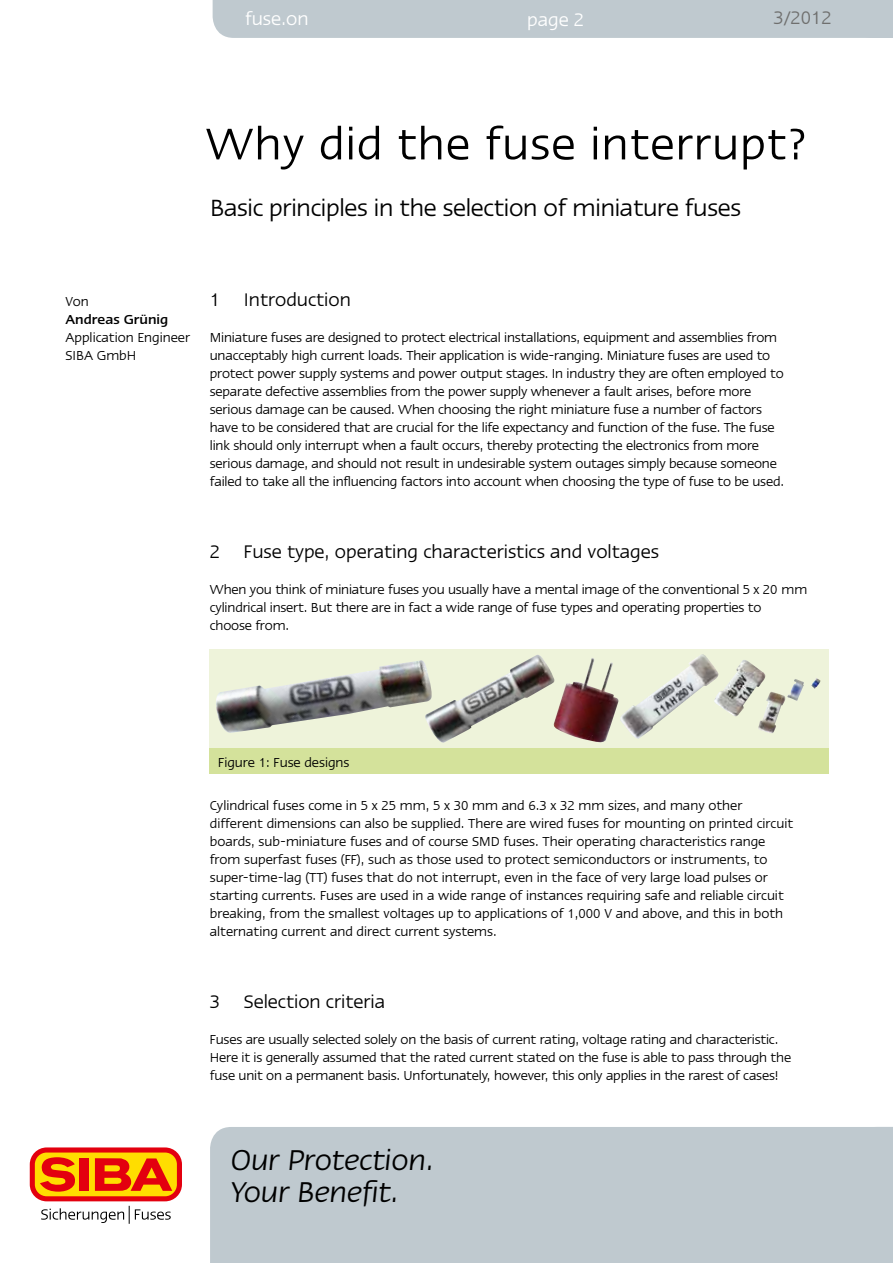
<style>
.page{position:relative;width:893px;height:1263px;background:#fff}
.page>*{position:absolute;margin:0;border:0;box-sizing:border-box;transform-origin:0 0}
.t1{font:51px "Linotype Ergo";letter-spacing:.02em;color:#000}
.t2{font:italic 33px/31.5px "Linotype Ergo";color:#000}
.t3{font:27px "Linotype Ergo";letter-spacing:-.01em;color:#000}
.t4{font:21px "Linotype Ergo";color:#000}
.t5{font:21px "Linotype Ergo";color:#fff}
.t6{font:21px "Linotype Ergo";color:#6f6f6e}
.t7{font:15px/18px "Linotype Ergo";letter-spacing:-.01em;color:#000}
.t8{font:500 15px "Linotype Ergo";color:#000}
</style>
<div class="page">
<div style="left:210px;top:1127px;width:646px;height:136px;background:#bfc9cf"></div>
<div style="left:856px;top:1127px;width:37px;height:136px;background:#bfc9cf"></div>
<div style="left:213px;top:0;width:680px;height:38px;background:#bfc9cf"></div>
<svg style="left:30px;top:1147px;width:152px;height:77px"></svg>
<div style="left:210px;top:649px;width:619px;height:109px;background:#eef3da"></div>
<div style="left:210px;top:748px;width:619px;height:26px;background:#d4e29b"></div>
<svg style="left:811px;top:678px;width:10px;height:11px"></svg>
<img style="left:787px;top:679px;width:17px;height:22px">
<img style="left:758px;top:692px;width:28px;height:41px">
<img style="left:721px;top:660px;width:47px;height:58px">
<img style="left:620px;top:654px;width:101px;height:85px">
<img style="left:556px;top:658px;width:63px;height:85px">
<img style="left:433px;top:655px;width:123px;height:88px">
<img style="left:216px;top:660px;width:217px;height:73px">
<h3 class="t5" style="left:245px;top:7px;width:65px">fuse.on</h3>
<h3 class="t5" style="left:527px;top:8px;width:58px">page 2</h3>
<h3 class="t6" style="left:773px;top:7px;width:60px">3/2012</h3>
<h1 class="t1" style="left:206px;top:116px;width:603px">Why did the fuse interrupt?</h1>
<h3 class="t3" style="left:210px;top:194px;width:532px">Basic principles in the selection of miniature fuses</h3>
<p class="t7" style="left:65px;top:292px;width:25px">Von</p>
<p class="t8" style="left:65px;top:311px;width:104px">Andreas Grünig</p>
<p class="t7" style="left:65px;top:328px;width:126px">Application Engineer<br>SIBA GmbH</p>
<h3 class="t4" style="left:210px;top:288px;width:143px">1 Introduction</h3>
<p class="t7" style="left:210px;top:328px;width:576px">Miniature fuses are designed to protect electrical installations, equipment and assemblies from unacceptably high current loads. Their application is wide-ranging. Miniature fuses are used to protect power supply systems and power output stages. In industry they are often employed to separate defective assemblies from the power supply whenever a fault arises, before more serious damage can be caused. When choosing the right miniature fuse a number of factors have to be considered that are crucial for the life expectancy and function of the fuse. The fuse link should only interrupt when a fault occurs, thereby protecting the electronics from more serious damage, and should not result in undesirable system outages simply because someone failed to take all the influencing factors into account when choosing the type of fuse to be used.</p>
<h3 class="t4" style="left:210px;top:540px;width:451px">2 Fuse type, operating characteristics and voltages</h3>
<p class="t7" style="left:210px;top:580px;width:599px">When you think of miniature fuses you usually have a mental image of the conventional 5 x 20 mm cylindrical insert. But there are in fact a wide range of fuse types and operating properties to choose from.</p>
<p class="t7" style="left:218px;top:753px;width:133px">Figure 1: Fuse designs</p>
<p class="t7" style="left:210px;top:796px;width:585px">Cylindrical fuses come in 5 x 25 mm, 5 x 30 mm and 6.3 x 32 mm sizes, and many other different dimensions can also be supplied. There are wired fuses for mounting on printed circuit boards, sub-miniature fuses and of course SMD fuses. Their operating characteristics range from superfast fuses (FF), such as those used to protect semiconductors or instruments, to super-time-lag (TT) fuses that do not interrupt, even in the face of very large load pulses or starting currents. Fuses are used in a wide range of instances requiring safe and reliable circuit breaking, from the smallest voltages up to applications of 1,000 V and above, and this in both alternating current and direct current systems.</p>
<h3 class="t4" style="left:210px;top:990px;width:177px">3 Selection criteria</h3>
<p class="t7" style="left:210px;top:1030px;width:583px">Fuses are usually selected solely on the basis of current rating, voltage rating and characteristic.<br>Here it is generally assumed that the rated current stated on the fuse is able to pass through the fuse unit on a permanent basis. Unfortunately, however, this only applies in the rarest of cases!</p>
<h2 class="t2" style="left:231px;top:1144px;width:205px">Our Protection.<br>Your Benefit.</h2>
</div>
